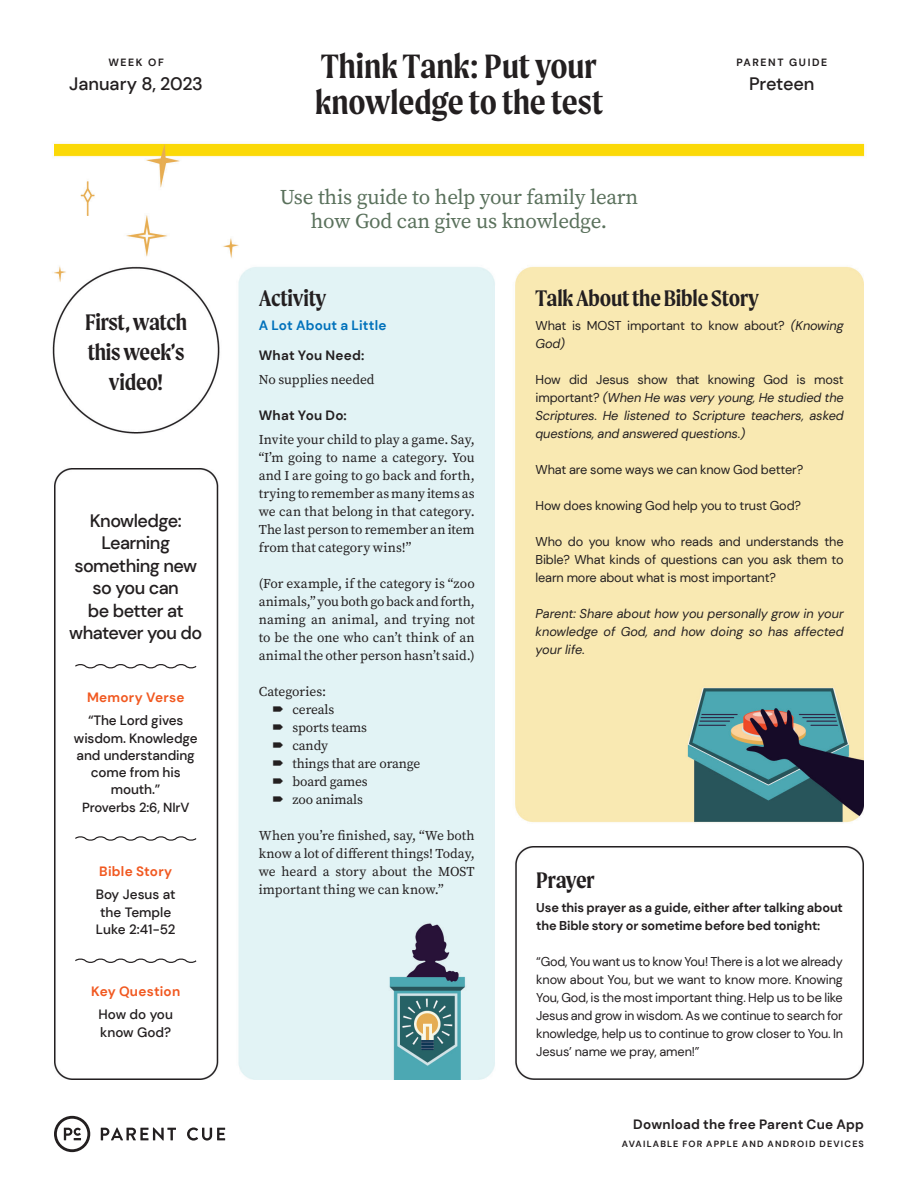
<style>
.page{position:relative;width:918px;height:1188px;background:#fff}
.page>*{position:absolute;margin:0;border:0;box-sizing:border-box;transform-origin:0 0}
.t1{font:600 36px/36px "Moret";color:#231f20}
.t2{font:600 24px/30px "Moret";letter-spacing:-.01em;color:#231f20;text-align:center}
.t3{font:21px/24px "Source Serif Pro";letter-spacing:-.01em;color:#5a715c;text-align:center}
.t4{font:500 18px/22.5px "DM Sans";letter-spacing:-.03em;color:#231f20;text-align:center}
.t5{font:500 18px "DM Sans";letter-spacing:-.005em;color:#231f20}
.t6{font:13.5px/18px "Source Serif Pro";letter-spacing:-.01em;color:#231f20;text-align:justify}
.t7{font:500 13.5px/17.2px "DM Sans";letter-spacing:-.01em;color:#231f20;text-align:center}
.t8{font:700 13.5px "DM Sans";letter-spacing:.015em;color:#231f20}
.t9{font:700 13.5px "DM Sans";letter-spacing:.02em;color:#f15921}
.t10{font:700 13.5px "DM Sans";letter-spacing:.015em;color:#0071bb}
.t11{font:500 13.2px "DM Sans";letter-spacing:-.01em;color:#231f20}
.t12{font:12.75px/18px "DM Sans";letter-spacing:-.01em;color:#231f20;text-align:justify}
.t13{font:italic 12.75px/18px "DM Sans";letter-spacing:-.01em;color:#231f20;text-align:justify}
.t14{font:700 12.75px/18px "DM Sans";letter-spacing:-.01em;color:#231f20}
.t15{font:700 10.5px "DM Sans";letter-spacing:.15em;color:#231f20}
.t16{font:700 9px "DM Sans";letter-spacing:.13em;color:#231f20}
.s1{font-style:italic}
.s2{font-style:normal}
</style>
<div class="page">
<img style="left:52px;top:143px;width:813px;height:1010px">
<svg style="left:74px;top:662px;width:124px;height:8px"></svg>
<svg style="left:74px;top:835px;width:124px;height:7px"></svg>
<svg style="left:74px;top:957px;width:124px;height:8px"></svg>
<svg style="left:101px;top:1127px;width:75px;height:14px"></svg>
<svg style="left:187px;top:1127px;width:38px;height:14px"></svg>
<svg style="left:54px;top:1116px;width:36px;height:36px"></svg>
<svg style="left:273px;top:706px;width:10px;height:6px"></svg>
<svg style="left:273px;top:724px;width:10px;height:6px"></svg>
<svg style="left:273px;top:742px;width:10px;height:6px"></svg>
<svg style="left:273px;top:760px;width:10px;height:6px"></svg>
<svg style="left:273px;top:778px;width:10px;height:6px"></svg>
<svg style="left:273px;top:796px;width:10px;height:6px"></svg>
<p class="t15" style="left:108px;top:56px;width:57px">WEEK OF</p>
<h3 class="t5" style="left:69px;top:73px;width:135px">January 8, 2023</h3>
<h2 class="t2" style="left:85px;top:307px;width:104px">First, watch this week’s video!</h2>
<h3 class="t4" style="left:69px;top:509px;width:135px">Knowledge:<br>Learning something new so you can<br>be better at whatever you do</h3>
<p class="t9" style="left:87px;top:689px;width:99px">Memory Verse</p>
<p class="t7" style="left:74px;top:712px;width:125px">“The Lord gives wisdom. Knowledge and understanding come from his mouth.”</p>
<p class="t11" style="left:82px;top:799px;width:109px">Proverbs 2:6, NIrV</p>
<p class="t9" style="left:99px;top:863px;width:75px">Bible Story</p>
<p class="t7" style="left:96px;top:886px;width:81px">Boy Jesus at the Temple<br>Luke 2:41-52</p>
<p class="t9" style="left:91px;top:983px;width:90px">Key Question</p>
<p class="t7" style="left:99px;top:1006px;width:76px;text-align:left">How do you know God?</p>
<h1 class="t1" style="left:315px;top:48px;width:289px">Think Tank: Put your knowledge to the test</h1>
<h3 class="t3" style="left:280px;top:185px;width:360px">Use this guide to help your family learn how God can give us knowledge.</h3>
<p class="t15" style="left:736px;top:56px;width:92px">PARENT GUIDE</p>
<h3 class="t4" style="left:749px;top:72px;width:67px">Preteen</h3>
<h2 class="t2" style="left:259px;top:283px;width:69px">Activity</h2>
<p class="t10" style="left:259px;top:317px;width:129px">A Lot About a Little</p>
<p class="t8" style="left:259px;top:347px;width:107px">What You Need:</p>
<p class="t6" style="left:259px;top:370px;width:117px">No supplies needed</p>
<p class="t8" style="left:259px;top:407px;width:90px">What You Do:</p>
<p class="t6" style="left:259px;top:431px;width:218px">Invite your child to play a game. Say, “I’m going to name a category. You and I are going to go back and forth, trying to remember as many items as we can that belong in that category.<br>The last person to remember an item from that category wins!”</p>
<p class="t6" style="left:259px;top:574px;width:218px">(For example, if the category is “zoo animals,” you both go back and forth, naming an animal, and trying not to be the one who can’t think of an animal the other person hasn’t said.)</p>
<p class="t6" style="left:293px;top:682px;width:129px;text-align:left;text-indent:-34px">Categories:<br>cereals<br>sports teams<br>candy<br>things that are orange board games<br>zoo animals</p>
<p class="t6" style="left:259px;top:826px;width:218px">When you’re finished, say, “We both know a lot of different things! Today, we heard a story about the MOST important thing we can know.”</p>
<h2 class="t2" style="left:536px;top:283px;width:225px">Talk About the Bible Story</h2>
<p class="t12" style="left:536px;top:316px;width:310px">What is MOST important to know about? <span class="s1">(Knowing<br>God)</span></p>
<p class="t13" style="left:536px;top:371px;width:310px"><span class="s2">How did Jesus show that knowing God is most important?</span> (When He was very young, He studied the Scriptures. He listened to Scripture teachers, asked questions, and answered questions.)</p>
<p class="t12" style="left:536px;top:461px;width:269px">What are some ways we can know God better?</p>
<p class="t12" style="left:536px;top:497px;width:267px">How does knowing God help you to trust God?</p>
<p class="t12" style="left:536px;top:533px;width:310px">Who do you know who reads and understands the Bible? What kinds of questions can you ask them to learn more about what is most important?</p>
<p class="t13" style="left:536px;top:605px;width:310px">Parent: Share about how you personally grow in your knowledge of God, and how doing so has affected your life.</p>
<h2 class="t2" style="left:536px;top:865px;width:60px">Prayer</h2>
<p class="t14" style="left:536px;top:899px;width:308px">Use this prayer as a guide, either after talking about the Bible story or sometime before bed tonight:</p>
<p class="t12" style="left:536px;top:953px;width:308px">“God, You want us to know You! There is a lot we already know about You, but we want to know more. Knowing You, God, is the most important thing. Help us to be like Jesus and grow in wisdom. As we continue to search for knowledge, help us to continue to grow closer to You. In Jesus’ name we pray, amen!”</p>
<p class="t8" style="left:633px;top:1116px;width:232px">Download the free Parent Cue App</p>
<p class="t16" style="left:622px;top:1138px;width:244px">AVAILABLE FOR APPLE AND ANDROID DEVICES</p>
</div>
